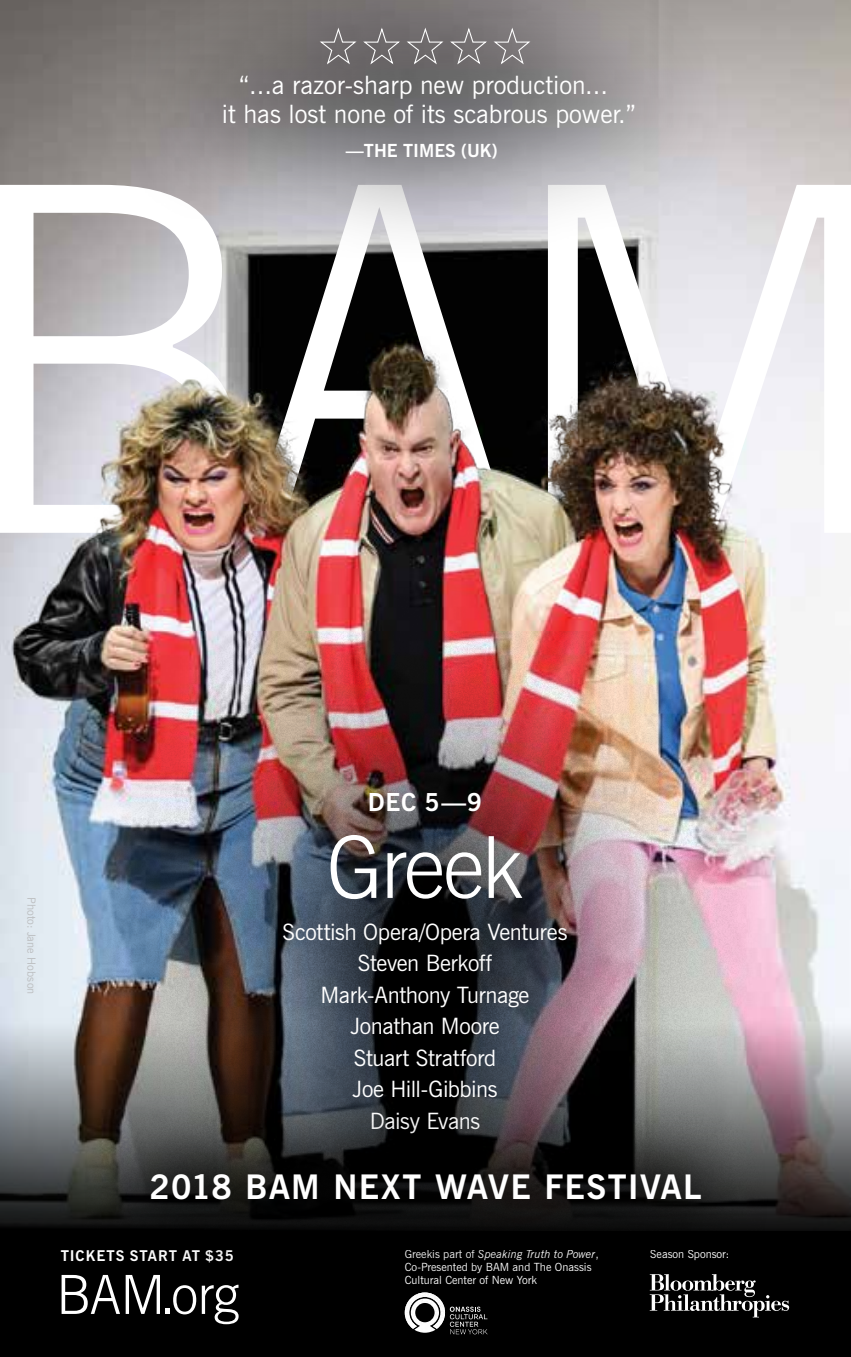
<style>
.page{position:relative;width:851px;height:1357px;background:#fff}
.page>*{position:absolute;margin:0;border:0;box-sizing:border-box;transform-origin:0 0}
.t1{font:300 85.5px "News Gothic BT";letter-spacing:-.03em;color:#fff}
.t2{font:300 54px "News Gothic BT";letter-spacing:-.015em;color:#fff}
.t3{font:700 33.75px "News Gothic BT";letter-spacing:.03em;color:#fff}
.t4{font:25.2px/29.5px "News Gothic BT";color:#fff;text-align:center}
.t5{font:700 24.75px "News Gothic BT";color:#fff}
.t6{font:22.5px/31.5px "News Gothic BT";letter-spacing:-.015em;color:#fff;text-align:center}
.t7{font:700 18px "News Gothic BT";color:#fff}
.t8{font:700 14.85px "News Gothic BT";letter-spacing:.06em;color:#fff}
.t9{font:11.25px/12.6px "News Gothic BT";color:#fff}
.t10{font:italic 11.25px "News Gothic BT";color:#fff}
.t11{font:11.25px "News Gothic BT";letter-spacing:.005em;color:#bcbec0}
.s1{font-style:normal}
</style>
<div class="page">
<img style="left:0;top:0;width:850px;height:1017px">
<div style="left:0;top:1232px;width:850px;height:125px;background:#000"></div>
<svg style="left:767px;top:1295px;width:22px;height:16px"></svg>
<svg style="left:0;top:185px;width:850px;height:128px"></svg>
<svg style="left:0;top:1017px;width:850px;height:215px;background:#777276"></svg>
<img style="left:82px;top:630px;width:685px;height:705px">
<img style="left:0;top:313px;width:850px;height:317px">
<div style="left:114px;top:0;width:627px;height:271px;background:#000;opacity:.45"></div>
<svg style="left:320px;top:26px;width:212px;height:40px;background:#7c787a"></svg>
<svg style="left:84px;top:1106px;width:684px;height:162px"></svg>
<p class="t4" style="left:222px;top:70px;width:415px">“...a razor-sharp new production...<br>it has lost none of its scabrous power.”</p>
<p class="t7" style="left:346px;top:140px;width:153px">—THE TIMES (UK)</p>
<p class="t11" style="left:38px;top:897px;width:99px;rotate:90deg">Photo: Jane Hobson</p>
<p class="t5" style="left:368px;top:786px;width:116px">DEC 5—9</p>
<h1 class="t1" style="left:327px;top:816px;width:197px">Greek</h1>
<p class="t6" style="left:282px;top:915px;width:286px">Scottish Opera/Opera Ventures<br>Steven Berkoff<br>Mark-Anthony Turnage<br>Jonathan Moore<br>Stuart Stratford<br>Joe Hill-Gibbins<br>Daisy Evans</p>
<h3 class="t3" style="left:149px;top:1166px;width:553px">2018 BAM NEXT WAVE FESTIVAL</h3>
<p class="t8" style="left:61px;top:1247px;width:175px">TICKETS START AT $35</p>
<h2 class="t2" style="left:56px;top:1262px;width:184px">BAM.org</h2>
<p class="t10" style="left:405px;top:1247px;width:195px"><span class="s1">Greekis part of</span> Speaking Truth to Power<span class="s1">,</span></p>
<p class="t9" style="left:650px;top:1248px;width:80px">Season Sponsor:</p>
<p class="t9" style="left:405px;top:1260px;width:188px">Co-Presented by BAM and The Onassis<br>Cultural Center of New York</p>
</div>
